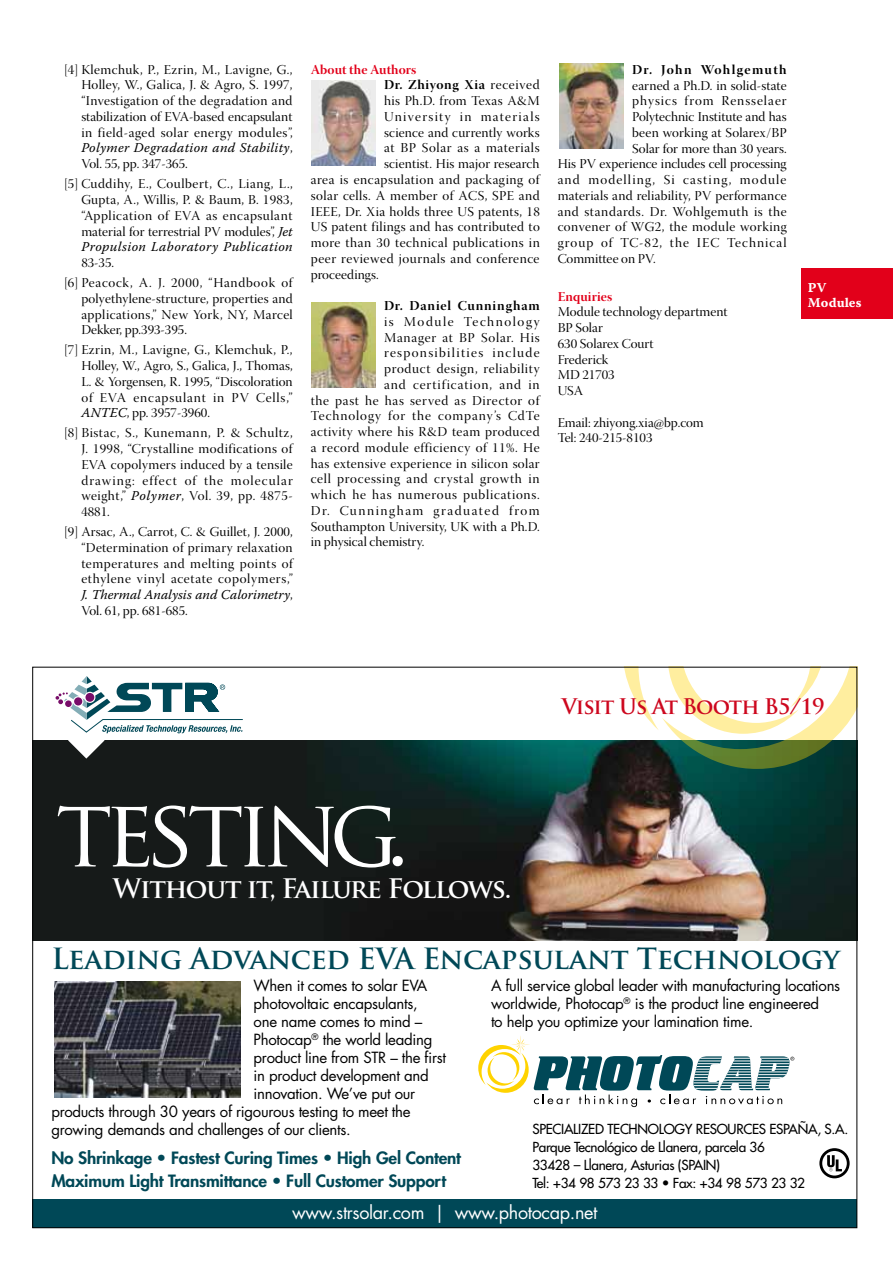
<style>
.page{position:relative;width:893px;height:1263px;background:#fff}
.page>*{position:absolute;margin:0;border:0;box-sizing:border-box;transform-origin:0 0}
.t1{font:93px "Trajan Pro";letter-spacing:-.09em;color:#fff}
.t2{font:700 28.5px "Trajan Pro";letter-spacing:-.01em;color:#004857}
.t3{font:700 26.25px "Trajan Pro";letter-spacing:-.05em;color:#fff}
.t4{font:700 21px "Trajan Pro";letter-spacing:-.04em;color:#cd071e}
.t5{font:18px "Futura";letter-spacing:-.02em;color:#fff}
.t6{font:800 16.5px/22.5px "Futura";letter-spacing:-.01em;color:#004857;scale:1.04 1}
.t7{font:15px/18px "Futura";letter-spacing:-.02em;color:#000}
.t8{font:13.5px/15.8px "Warnock Pro Disp";letter-spacing:.035em;color:#000;text-align:justify}
.t9{font:13.5px/15.8px "Warnock Pro Disp";color:#000}
.t10{font:13.5px/18px "Futura";letter-spacing:-.02em;color:#000}
.t11{font:13.5px "Warnock Pro Disp";letter-spacing:.01em;color:#000}
.t12{font:italic 13.5px "Warnock Pro";letter-spacing:.02em;color:#000}
.t13{font:13.5px "Warnock Pro Disp";letter-spacing:.065em;color:#000}
.t14{font:13.5px "Warnock Pro Disp";letter-spacing:.075em;color:#000}
.t15{font:13.5px "Warnock Pro Disp";letter-spacing:.015em;color:#000}
.t16{font:13.5px "Warnock Pro Disp";letter-spacing:.095em;color:#000}
.t17{font:13.5px "Warnock Pro Disp";letter-spacing:.11em;color:#000}
.t18{font:13.5px/15.8px "Warnock Pro Bold Disp";letter-spacing:.04em;color:#e2001a}
.t19{font:italic 13.5px "Warnock Pro";color:#000}
.t20{font:13.5px "Warnock Pro Disp";letter-spacing:.055em;color:#000}
.t21{font:13.5px "Warnock Pro Disp";letter-spacing:.085em;color:#000}
.t22{font:13.5px "Warnock Pro Bold Disp";letter-spacing:.065em;color:#000}
.t23{font:13.5px "Warnock Pro Bold Disp";letter-spacing:.095em;color:#000}
.t24{font:13.5px "Warnock Pro Disp";letter-spacing:.005em;color:#000}
.t25{font:13.5px/15px "Warnock Pro Bold Capt";letter-spacing:.005em;color:#fff}
.t26{font:13.5px "Warnock Pro Bold Disp";letter-spacing:.01em;color:#e2001a}
.s1{font-family:"Warnock Pro Disp";font-style:normal}
.s2{font-family:"Warnock Pro";font-style:italic}
.s3{color:#000}
.s4{font-family:"Warnock Pro Disp";color:#000}
</style>
<div class="page">
<div style="left:801px;top:268px;width:92px;height:51px;background:#e2001a"></div>
<img style="left:34px;top:741px;width:821px;height:199px">
<div style="left:32px;top:1200px;width:825px;height:28px;background:#004857"></div>
<svg style="left:56px;top:676px;width:187px;height:83px"></svg>
<img style="left:54px;top:981px;width:187px;height:117px">
<svg style="left:478px;top:1036px;width:316px;height:71px"></svg>
<svg style="left:622px;top:669px;width:233px;height:100px"></svg>
<svg style="left:819px;top:1148px;width:31px;height:30px"></svg>
<img style="left:312px;top:81px;width:64px;height:85px">
<img style="left:312px;top:302px;width:64px;height:85px">
<img style="left:560px;top:64px;width:64px;height:85px">
<p class="t8" style="left:81px;top:63px;width:213px;text-indent:-18px">[4] Klemchuk, P., Ezrin, M., Lavigne, G., Holley, W., Galica, J. &amp; Agro, S. 1997, “Investigation of the degradation and stabilization of EVA-based encapsulant in field-aged solar energy modules”,</p>
<p class="t12" style="left:81px;top:140px;width:213px">Polymer Degradation and Stability<span class="s1">,</span></p>
<p class="t8" style="left:64px;top:155px;width:230px;line-height:20px;text-indent:18px">Vol. 55, pp. 347-365.<br>[5] Cuddihy, E., Coulbert, C., Liang, L.,</p>
<p class="t8" style="left:81px;top:193px;width:213px">Gupta, A., Willis, P. &amp; Baum, B. 1983, “Application of EVA as encapsulant material for terrestrial PV modules”, <span class="s2">Jet</span></p>
<p class="t12" style="left:81px;top:239px;width:213px">Propulsion Laboratory Publication</p>
<p class="t8" style="left:64px;top:254px;width:230px;line-height:20px;text-indent:18px">83-35.<br>[6] Peacock, A. J. 2000, “Handbook of</p>
<p class="t8" style="left:81px;top:292px;width:213px">polyethylene-structure, properties and applications,” New York, NY, Marcel Dekker, pp.393-395.</p>
<p class="t8" style="left:81px;top:344px;width:213px;text-indent:-18px">[7] Ezrin, M., Lavigne, G., Klemchuk, P., Holley, W., Agro, S., Galica, J., Thomas, L. &amp; Yorgensen, R. 1995, “Discoloration of EVA encapsulant in PV Cells,” <span class="s2">ANTEC</span>, pp. 3957-3960.</p>
<p class="t8" style="left:81px;top:427px;width:213px;text-indent:-18px">[8] Bistac, S., Kunemann, P. &amp; Schultz, J. 1998, “Crystalline modifications of EVA copolymers induced by a tensile drawing: effect of the molecular weight,” <span class="s2">Polymer</span>, Vol. 39, pp. 4875- 4881.</p>
<p class="t8" style="left:81px;top:525px;width:213px;text-indent:-18px">[9] Arsac, A., Carrot, C. &amp; Guillet, J. 2000, “Determination of primary relaxation temperatures and melting points of ethylene vinyl acetate copolymers,”</p>
<p class="t19" style="left:81px;top:587px;width:213px">J. Thermal Analysis and Calorimetry<span class="s1">,</span></p>
<p class="t9" style="left:81px;top:604px;width:108px">Vol. 61, pp. 681-685.</p>
<p class="t18" style="left:384px;top:61px;width:157px;text-indent:-73px">About the Authors<br><span class="s3">Dr. Zhiyong Xia</span> <span class="s4">received</span></p>
<p class="t8" style="left:384px;top:95px;width:157px">his Ph.D. from Texas A&amp;M</p>
<p class="t16" style="left:384px;top:109px;width:157px">University in materials</p>
<p class="t15" style="left:384px;top:125px;width:157px">science and currently works</p>
<p class="t8" style="left:384px;top:142px;width:157px">at BP Solar as a materials</p>
<p class="t11" style="left:384px;top:157px;width:157px">scientist. His major research</p>
<p class="t8" style="left:311px;top:173px;width:230px">area is encapsulation and packaging of</p>
<p class="t8" style="left:311px;top:189px;width:230px">solar cells. A member of ACS, SPE and</p>
<p class="t8" style="left:311px;top:205px;width:231px">IEEE, Dr. Xia holds three US patents, 18</p>
<p class="t8" style="left:311px;top:221px;width:231px">US patent filings and has contributed to</p>
<p class="t8" style="left:311px;top:236px;width:231px">more than 30 technical publications in</p>
<p class="t8" style="left:311px;top:252px;width:230px">peer reviewed journals and conference</p>
<p class="t24" style="left:311px;top:267px;width:69px">proceedings.</p>
<p class="t22" style="left:384px;top:297px;width:157px">Dr. Daniel Cunningham</p>
<p class="t17" style="left:384px;top:314px;width:157px">is Module Technology</p>
<p class="t8" style="left:384px;top:331px;width:157px">Manager at BP Solar. His</p>
<p class="t16" style="left:384px;top:346px;width:157px">responsibilities include</p>
<p class="t8" style="left:384px;top:362px;width:157px">product design, reliability</p>
<p class="t13" style="left:384px;top:377px;width:157px">and certification, and in</p>
<p class="t8" style="left:311px;top:394px;width:230px">the past he has served as Director of</p>
<p class="t13" style="left:311px;top:409px;width:230px">Technology for the company’s CdTe</p>
<p class="t8" style="left:311px;top:425px;width:231px">activity where his R&amp;D team produced</p>
<p class="t8" style="left:311px;top:441px;width:230px">a record module efficiency of 11%. He</p>
<p class="t8" style="left:311px;top:457px;width:230px">has extensive experience in silicon solar</p>
<p class="t20" style="left:311px;top:472px;width:230px">cell processing and crystal growth in</p>
<p class="t8" style="left:311px;top:488px;width:231px">which he has numerous publications.</p>
<p class="t17" style="left:311px;top:503px;width:230px">Dr. Cunningham graduated from</p>
<p class="t11" style="left:311px;top:519px;width:231px">Southampton University, UK with a Ph.D.</p>
<p class="t9" style="left:311px;top:536px;width:115px">in physical chemistry.</p>
<p class="t23" style="left:632px;top:61px;width:156px">Dr. John Wohlgemuth</p>
<p class="t11" style="left:632px;top:78px;width:156px">earned a Ph.D. in solid-state</p>
<p class="t14" style="left:632px;top:94px;width:156px">physics from Rensselaer</p>
<p class="t9" style="left:632px;top:110px;width:156px">Polytechnic Institute and has</p>
<p class="t15" style="left:632px;top:125px;width:156px">been working at Solarex/BP</p>
<p class="t9" style="left:632px;top:142px;width:156px">Solar for more than 30 years.</p>
<p class="t9" style="left:558px;top:158px;width:230px">His PV experience includes cell processing</p>
<p class="t21" style="left:558px;top:172px;width:230px">and modelling, Si casting, module</p>
<p class="t8" style="left:558px;top:189px;width:230px">materials and reliability, PV performance</p>
<p class="t8" style="left:558px;top:205px;width:231px">and standards. Dr. Wohlgemuth is the</p>
<p class="t8" style="left:558px;top:221px;width:231px">convener of WG2, the module working</p>
<p class="t14" style="left:558px;top:235px;width:230px">group of TC-82, the IEC Technical</p>
<p class="t9" style="left:558px;top:252px;width:99px">Committee on PV.</p>
<p class="t26" style="left:558px;top:288px;width:56px">Enquiries</p>
<p class="t9" style="left:558px;top:306px;width:171px">Module technology department<br>BP Solar<br>630 Solarex Court<br>Frederick<br>MD 21703<br>USA</p>
<p class="t9" style="left:558px;top:416px;width:148px">Email: zhiyong.xia@bp.com<br>Tel: 240-215-8103</p>
<p class="t25" style="left:808px;top:280px;width:55px">PV<br>Modules</p>
<h3 class="t4" style="left:562px;top:693px;width:264px">Visit Us At Booth B5/19</h3>
<h1 class="t1" style="left:56px;top:773px;width:355px">TESTING.</h1>
<h3 class="t3" style="left:113px;top:872px;width:400px">Without it, Failure Follows.</h3>
<h2 class="t2" style="left:51px;top:941px;width:790px">Leading Advanced EVA Encapsulant Technology</h2>
<p class="t7" style="left:491px;top:976px;width:351px">A full service global leader with manufacturing locations worldwide, Photocap<sup>®</sup> is the product line engineered<br>to help you optimize your lamination time.</p>
<p class="t7" style="left:254px;top:976px;width:175px">When it comes to solar EVA</p>
<p class="t7" style="left:254px;top:994px;width:166px">photovoltaic encapsulants,</p>
<p class="t7" style="left:254px;top:1012px;width:170px">one name comes to mind –</p>
<p class="t7" style="left:254px;top:1030px;width:180px">Photocap<sup>®</sup> the world leading</p>
<p class="t7" style="left:254px;top:1048px;width:194px">product line from STR – the first</p>
<p class="t7" style="left:254px;top:1066px;width:177px">in product development and</p>
<p class="t7" style="left:254px;top:1084px;width:163px">innovation. We’ve put our</p>
<p class="t7" style="left:51px;top:1102px;width:361px">products through 30 years of rigourous testing to meet the</p>
<p class="t7" style="left:51px;top:1120px;width:301px">growing demands and challenges of our clients.</p>
<p class="t10" style="left:532px;top:1120px;width:317px">SPECIALIZED TECHNOLOGY RESOURCES ESPAÑA, S.A.<br>Parque Tecnológico de Llanera, parcela 36<br>33428 – Llanera, Asturias (SPAIN)<br>Tel: +34 98 573 23 33 • Fax: +34 98 573 23 32</p>
<h3 class="t5" style="left:292px;top:1200px;width:307px">www.strsolar.com | www.photocap.net</h3>
<p class="t6" style="left:51px;top:1147px;width:395px">No Shrinkage • Fastest Curing Times • High Gel Content<br>Maximum Light Transmittance • Full Customer Support</p>
</div>
